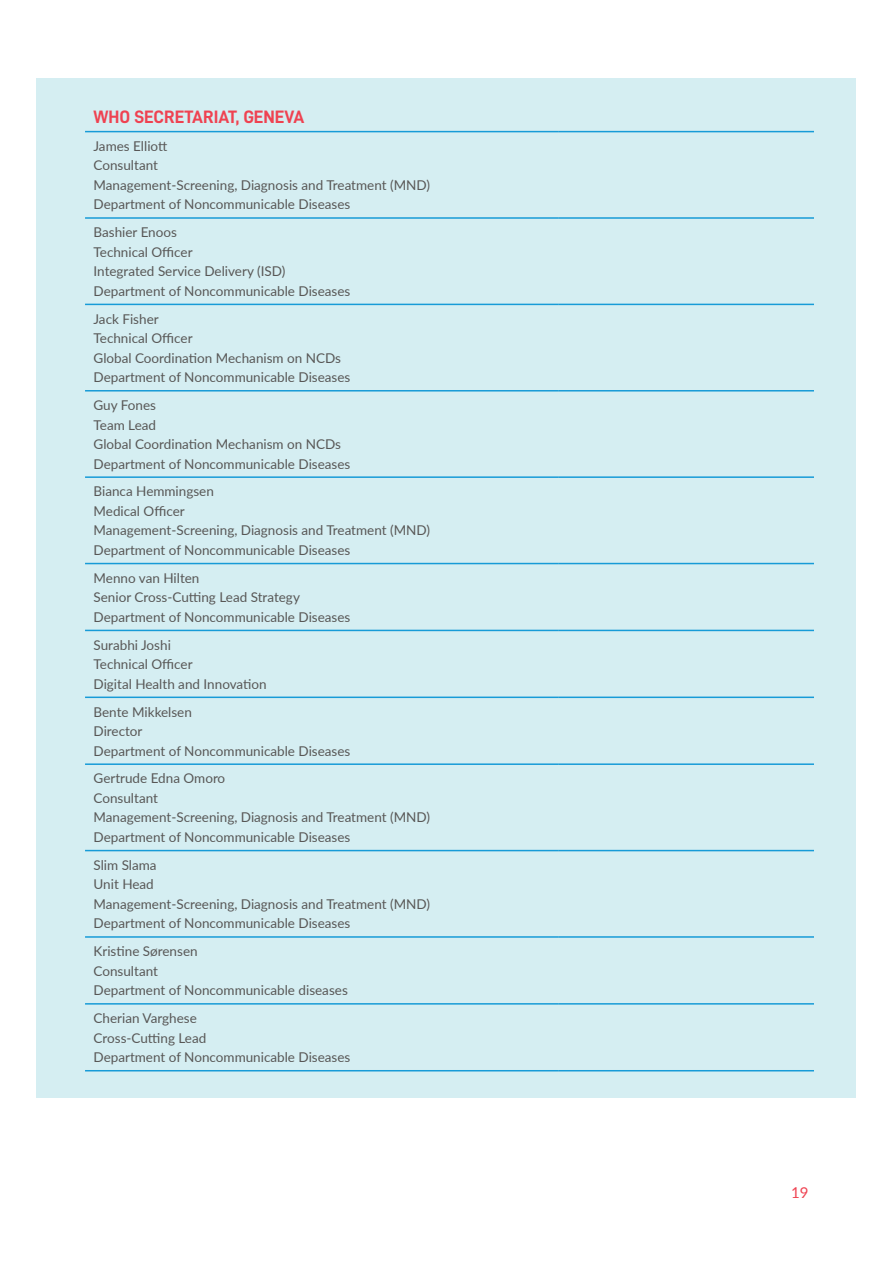
<style>
.page{position:relative;width:893px;height:1263px;background:#fff}
.page>*{position:absolute;margin:0;border:0;box-sizing:border-box;transform-origin:0 0}
.t1{font:18px "D DIN Bold";color:#ef4251}
.t2{font:15px "Lato";color:#ef4251}
.t3{font:13.5px/19.5px "Lato";color:#585756}
</style>
<div class="page">
<div style="left:37px;top:78px;width:819px;height:1019px;background:#d5eef2"></div>
<hr style="left:85px;top:390px;width:474px;height:1px;background:#179bd7">
<hr style="left:559px;top:390px;width:255px;height:1px;background:#179bd7">
<hr style="left:85px;top:476px;width:474px;height:2px;background:#179bd7">
<hr style="left:559px;top:476px;width:255px;height:2px;background:#179bd7">
<hr style="left:85px;top:563px;width:474px;height:1px;background:#179bd7">
<hr style="left:559px;top:563px;width:255px;height:1px;background:#179bd7">
<hr style="left:85px;top:630px;width:474px;height:1px;background:#179bd7">
<hr style="left:559px;top:630px;width:255px;height:1px;background:#179bd7">
<hr style="left:85px;top:696px;width:474px;height:2px;background:#179bd7">
<hr style="left:559px;top:696px;width:255px;height:2px;background:#179bd7">
<hr style="left:85px;top:763px;width:474px;height:2px;background:#179bd7">
<hr style="left:559px;top:763px;width:255px;height:2px;background:#179bd7">
<hr style="left:85px;top:850px;width:474px;height:1px;background:#179bd7">
<hr style="left:559px;top:850px;width:255px;height:1px;background:#179bd7">
<hr style="left:85px;top:936px;width:474px;height:2px;background:#179bd7">
<hr style="left:559px;top:936px;width:255px;height:2px;background:#179bd7">
<hr style="left:85px;top:1003px;width:474px;height:1px;background:#179bd7">
<hr style="left:559px;top:1003px;width:255px;height:1px;background:#179bd7">
<hr style="left:85px;top:1070px;width:474px;height:1px;background:#179bd7">
<hr style="left:559px;top:1070px;width:255px;height:1px;background:#179bd7">
<hr style="left:85px;top:217px;width:474px;height:2px;background:#179bd7">
<hr style="left:559px;top:217px;width:255px;height:2px;background:#179bd7">
<hr style="left:85px;top:304px;width:474px;height:1px;background:#179bd7">
<hr style="left:559px;top:304px;width:255px;height:1px;background:#179bd7">
<hr style="left:85px;top:131px;width:474px;height:1px;background:#179bd7">
<hr style="left:559px;top:131px;width:255px;height:1px;background:#179bd7">
<div style="left:79px;top:84px;width:744px;height:13px;background:#d5eef2"></div>
<h1 class="t1" style="left:94px;top:107px;width:212px">WHO SECRETARIAT, GENEVA</h1>
<p class="t3" style="left:94px;top:136px;width:338px">James Elliott<br>Consultant<br>Management-Screening, Diagnosis and Treatment (MND)<br>Department of Noncommunicable Diseases</p>
<p class="t3" style="left:94px;top:222px;width:258px">Bashier Enoos<br>Technical Officer<br>Integrated Service Delivery (ISD)<br>Department of Noncommunicable Diseases</p>
<p class="t3" style="left:94px;top:308px;width:258px">Jack Fisher<br>Technical Officer<br>Global Coordination Mechanism on NCDs<br>Department of Noncommunicable Diseases</p>
<p class="t3" style="left:94px;top:395px;width:258px">Guy Fones<br>Team Lead<br>Global Coordination Mechanism on NCDs<br>Department of Noncommunicable Diseases</p>
<p class="t3" style="left:94px;top:481px;width:338px">Bianca Hemmingsen<br>Medical Officer<br>Management-Screening, Diagnosis and Treatment (MND)<br>Department of Noncommunicable Diseases</p>
<p class="t3" style="left:94px;top:568px;width:258px">Menno van Hilten<br>Senior Cross-Cutting Lead Strategy<br>Department of Noncommunicable Diseases</p>
<p class="t3" style="left:94px;top:634px;width:175px">Surabhi Joshi<br>Technical Officer<br>Digital Health and Innovation</p>
<p class="t3" style="left:94px;top:701px;width:258px">Bente Mikkelsen<br>Director<br>Department of Noncommunicable Diseases</p>
<p class="t3" style="left:94px;top:768px;width:338px">Gertrude Edna Omoro<br>Consultant<br>Management-Screening, Diagnosis and Treatment (MND)<br>Department of Noncommunicable Diseases</p>
<p class="t3" style="left:94px;top:855px;width:338px">Slim Slama<br>Unit Head<br>Management-Screening, Diagnosis and Treatment (MND)<br>Department of Noncommunicable Diseases</p>
<p class="t3" style="left:94px;top:941px;width:256px">Kristine Sørensen<br>Consultant<br>Department of Noncommunicable diseases</p>
<p class="t3" style="left:94px;top:1008px;width:258px">Cherian Varghese<br>Cross-Cutting Lead<br>Department of Noncommunicable Diseases</p>
<p class="t2" style="left:791px;top:1182px;width:19px">19</p>
</div>
